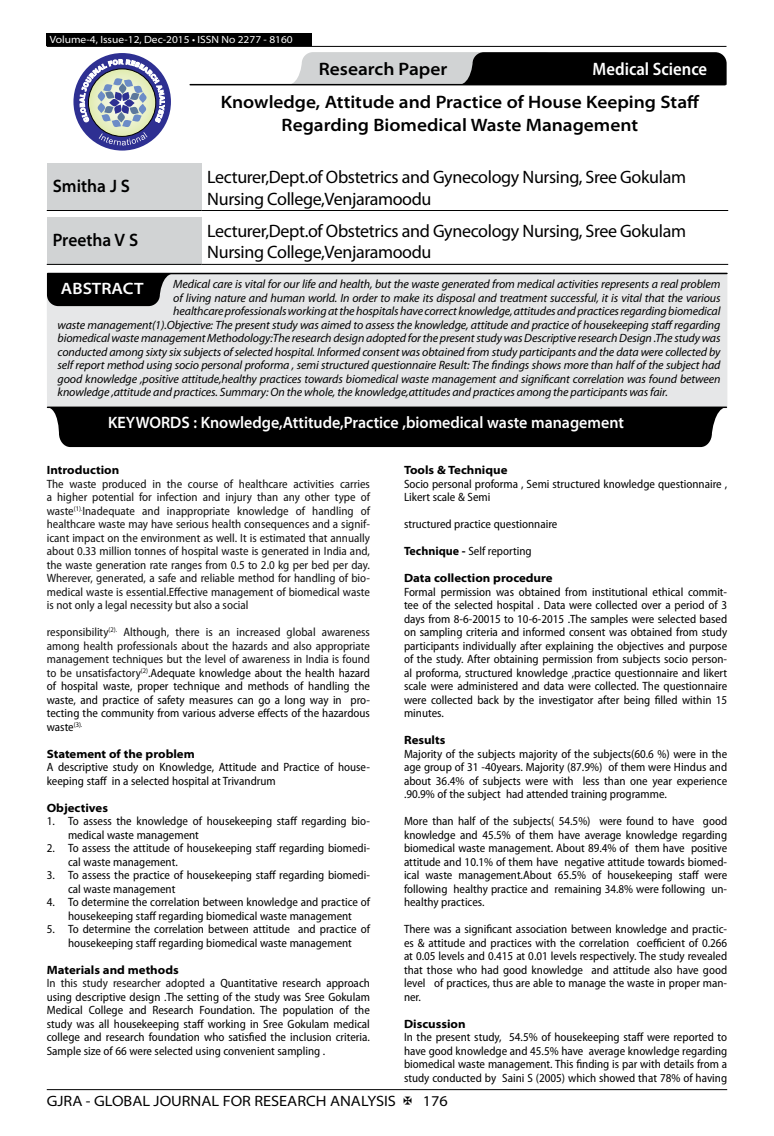
<style>
.page{position:relative;width:774px;height:1136px;background:#fff}
.page>*{position:absolute;margin:0;border:0;box-sizing:border-box;transform-origin:0 0}
.t1{font:18px/21.6px "Myriad Pro";letter-spacing:-.02em;color:#000}
.t2{font:600 semi-expanded 18px/23.4px "Myriad Pro";color:#000;text-align:center}
.t3{font:600 semi-expanded 18px "Myriad Pro";color:#000;scale:.9 1}
.t4{font:600 semi-condensed 18px "Myriad Pro";color:#fff}
.t5{font:600 semi-expanded 16.5px "Myriad Pro";color:#fff;scale:.9 1}
.t6{font:600 semi-expanded 16.5px "Myriad Pro";color:#fff}
.t7{font:semi-expanded 15px "Myriad Pro";color:#000}
.t8{font:semi-condensed 12px/13.5px "Myriad Pro";color:#000;text-align:justify}
.t9{font:italic 12px "Myriad Pro";letter-spacing:-.01em;color:#000}
.t10{font:semi-condensed 12px/13.5px "Myriad Pro";color:#111;text-align:justify}
.t11{font:700 semi-expanded 12px "Myriad Pro";color:#000}
.t12{font:semi-expanded 10.5px "Myriad Pro";color:#fff}
.s1{color:#111}
.s2{font-weight:700;font-stretch:semi-expanded}
.s3{font-weight:700;font-stretch:normal}
</style>
<div class="page">
<hr style="left:47px;top:1089px;width:680px;height:1px;background:#000">
<div style="left:47px;top:33px;width:265px;height:13px;background:#000"></div>
<hr style="left:47px;top:46px;width:679px;height:1px;background:#000">
<svg style="left:288px;top:52px;width:439px;height:33px;background:#5a5a5b"></svg>
<hr style="left:190px;top:84px;width:535px;height:1px;background:#000">
<div style="left:73px;top:53px;width:98px;height:97px;background:#2e3092;border-radius:50%"></div>
<svg style="left:80px;top:59px;width:85px;height:86px"></svg>
<div style="left:47px;top:163px;width:154px;height:47px;background:#d1d3d4"></div>
<hr style="left:47px;top:210px;width:154px;height:1px;background:#000">
<hr style="left:201px;top:210px;width:527px;height:1px;background:#000">
<div style="left:47px;top:217px;width:154px;height:47px;background:#d1d3d4"></div>
<hr style="left:47px;top:264px;width:154px;height:1px;background:#000">
<hr style="left:201px;top:264px;width:527px;height:1px;background:#000">
<div style="left:47px;top:273px;width:680px;height:133px;background:#e6e7e8"></div>
<hr style="left:48px;top:273px;width:679px;height:1px;background:#000">
<svg style="left:47px;top:273px;width:126px;height:33px;background:#161616"></svg>
<hr style="left:48px;top:406px;width:678px;height:2px;background:#000">
<div style="left:47px;top:407px;width:677px;height:40px;background:#000"></div>
<div style="left:90px;top:416px;width:552px;height:22px;background:#000"></div>
<p class="t12" style="left:50px;top:34px;width:244px">Volume-4, Issue-12, Dec-2015 • ISSN No 2277 - 8160</p>
<h1 class="t2" style="left:319px;top:58px;width:130px">Research Paper</h1>
<h1 class="t4" style="left:593px;top:59px;width:116px">Medical Science</h1>
<h1 class="t2" style="left:221px;top:91px;width:480px">Knowledge, Attitude and Practice of House Keeping Staff<br>Regarding Biomedical Waste Management</h1>
<h1 class="t3" style="left:53px;top:176px;width:87px">Smitha J S</h1>
<h1 class="t1" style="left:207px;top:166px;width:480px">Lecturer,Dept.of Obstetrics and Gynecology Nursing, Sree Gokulam<br>Nursing College,Venjaramoodu</h1>
<h1 class="t3" style="left:53px;top:230px;width:97px">Preetha V S</h1>
<h1 class="t1" style="left:207px;top:220px;width:480px">Lecturer,Dept.of Obstetrics and Gynecology Nursing, Sree Gokulam<br>Nursing College,Venjaramoodu</h1>
<p class="t9" style="left:173px;top:278px;width:549px">Medical care is vital for our life and health, but the waste generated from medical activities represents a real problem</p>
<p class="t9" style="left:173px;top:291px;width:549px">of living nature and human world. In order to make its disposal and treatment successful, it is vital that the various</p>
<p class="t9" style="left:173px;top:305px;width:549px">healthcare professionals working at the hospitals have correct knowledge, attitudes and practices regarding biomedical</p>
<p class="t9" style="left:58px;top:318px;width:664px">waste management(1).Objective: The present study was aimed to assess the knowledge, attitude and practice of housekeeping staff regarding</p>
<p class="t9" style="left:58px;top:332px;width:664px">biomedical waste management Methodology:The research design adopted for the present study was Descriptive research Design .The study was</p>
<p class="t9" style="left:58px;top:345px;width:664px">conducted among sixty six subjects of selected hospital. Informed consent was obtained from study participants and the data were collected by</p>
<p class="t9" style="left:58px;top:359px;width:664px">self report method using socio personal proforma , semi structured questionnaire Result: The findings shows more than half of the subject had</p>
<p class="t9" style="left:58px;top:372px;width:664px">good knowledge ,positive attitude,healthy practices towards biomedical waste management and significant correlation was found between</p>
<p class="t9" style="left:58px;top:386px;width:612px">knowledge ,attitude and practices. Summary: On the whole, the knowledge,attitudes and practices among the participants was fair.</p>
<h2 class="t6" style="left:61px;top:279px;width:84px">ABSTRACT</h2>
<h2 class="t5" style="left:108px;top:413px;width:575px">KEYWORDS : Knowledge,Attitude,Practice ,biomedical waste management</h2>
<p class="t11" style="left:47px;top:463px;width:74px">Introduction</p>
<p class="t10" style="left:47px;top:477px;width:325px">The waste produced in the course of healthcare activities carries a higher potential for infection and injury than any other type of waste<sup>(1).</sup>Inadequate and inappropriate knowledge of handling of healthcare waste may have serious health consequences and a signif&shy;icant impact on the environment as well. It is estimated that annually about 0.33 million tonnes of hospital waste is generated in India and, the waste generation rate ranges from 0.5 to 2.0 kg per bed per day.<br>Wherever, generated, a safe and reliable method for handling of bio&shy;medical waste is essential.Effective management of biomedical waste is not only a legal necessity but also a social</p>
<p class="t8" style="left:47px;top:625px;width:325px"><span class="s1">responsibility</span><sup>(2).</sup> <span class="s1">Although, there is an increased global awareness among health professionals about the hazards and also appropriate management techniques but the level of awareness in India is found to be unsatisfactory</span><sup>(2)</sup><span class="s1">.</span>Adequate knowledge about the health hazard of hospital waste, proper technique and methods of handling the waste, and practice of safety measures can go a long way in pro&shy;tecting the community from various adverse effects of the hazardous waste<sup>(3).</sup></p>
<p class="t11" style="left:47px;top:746px;width:149px">Statement of the problem</p>
<p class="t8" style="left:47px;top:760px;width:325px">A descriptive study on Knowledge, Attitude and Practice of house&shy;keeping staff in a selected hospital at Trivandrum</p>
<p class="t11" style="left:47px;top:800px;width:63px">Objectives</p>
<p class="t8" style="left:68px;top:814px;width:303px;text-indent:-21px">1. To assess the knowledge of housekeeping staff regarding bio&shy;medical waste management</p>
<p class="t8" style="left:68px;top:841px;width:303px;text-indent:-21px">2. To assess the attitude of housekeeping staff regarding biomedi&shy;cal waste management.</p>
<p class="t8" style="left:68px;top:868px;width:303px;text-indent:-21px">3. To assess the practice of housekeeping staff regarding biomedi&shy;cal waste management</p>
<p class="t8" style="left:47px;top:895px;width:325px;text-align:center">4. To determine the correlation between knowledge and practice of housekeeping staff regarding biomedical waste management</p>
<p class="t8" style="left:47px;top:922px;width:325px;text-align:center">5. To determine the correlation between attitude and practice of housekeeping staff regarding biomedical waste management</p>
<p class="t8" style="left:47px;top:963px;width:325px;text-align:left"><span class="s2">Materials and methods<br></span><span class="s1">In this study researcher adopted a</span> Quantitative research approach using descriptive design .The setting of the study was Sree Gokulam Medical College and Research Foundation. The population of the study was all housekeeping staff working in Sree Gokulam medical college and research foundation who satisfied the inclusion criteria.<br>Sample size of 66 were selected using convenient sampling .</p>
<p class="t11" style="left:404px;top:463px;width:105px">Tools &amp; Technique</p>
<p class="t8" style="left:404px;top:477px;width:325px">Socio personal proforma , Semi structured knowledge questionnaire ,<br>Likert scale &amp; Semi</p>
<p class="t8" style="left:404px;top:517px;width:155px">structured practice questionnaire</p>
<p class="t8" style="left:404px;top:544px;width:129px"><span class="s3">Technique -</span> Self reporting</p>
<p class="t11" style="left:404px;top:571px;width:150px">Data collection procedure</p>
<p class="t8" style="left:404px;top:585px;width:325px">Formal permission was obtained from institutional ethical commit&shy;tee of the selected hospital . Data were collected over a period of 3 days from 8-6-20015 to 10-6-2015 .The samples were selected based on sampling criteria and informed consent was obtained from study participants individually after explaining the objectives and purpose of the study. After obtaining permission from subjects socio person&shy;al proforma, structured knowledge ,practice questionnaire and likert scale were administered and data were collected. The questionnaire were collected back by the investigator after being filled within 15 minutes.</p>
<p class="t11" style="left:404px;top:733px;width:43px">Results</p>
<p class="t8" style="left:404px;top:747px;width:325px">Majority of the subjects majority of the subjects(60.6 %) were in the age group of 31 -40years. Majority (87.9%) of them were Hindus and about 36.4% of subjects were with less than one year experience .90.9% of the subject had attended training programme.</p>
<p class="t8" style="left:404px;top:814px;width:325px">More than half of the subjects( 54.5%) were found to have good knowledge and 45.5% of them have average knowledge regarding biomedical waste management. About 89.4% of them have positive attitude and 10.1% of them have negative attitude towards biomed&shy;ical waste management.About 65.5% of housekeeping staff were following healthy practice and remaining 34.8% were following un&shy;healthy practices.</p>
<p class="t8" style="left:404px;top:922px;width:325px">There was a significant association between knowledge and practic&shy;es &amp; attitude and practices with the correlation coefficient of 0.266 at 0.05 levels and 0.415 at 0.01 levels respectively. The study revealed that those who had good knowledge and attitude also have good level of practices, thus are able to manage the waste in proper man&shy;ner.</p>
<p class="t11" style="left:404px;top:1016px;width:63px">Discussion</p>
<p class="t8" style="left:404px;top:1030px;width:325px">In the present study, 54.5% of housekeeping staff were reported to have good knowledge and 45.5% have average knowledge regarding biomedical waste management. This finding is par with details from a study conducted by Saini S (2005) which showed that 78% of having</p>
<p class="t7" style="left:47px;top:1092px;width:351px">GJRA - GLOBAL JOURNAL FOR RESEARCH ANALYSIS</p>
<p class="t7" style="left:423px;top:1092px;width:27px">176</p>
</div>
